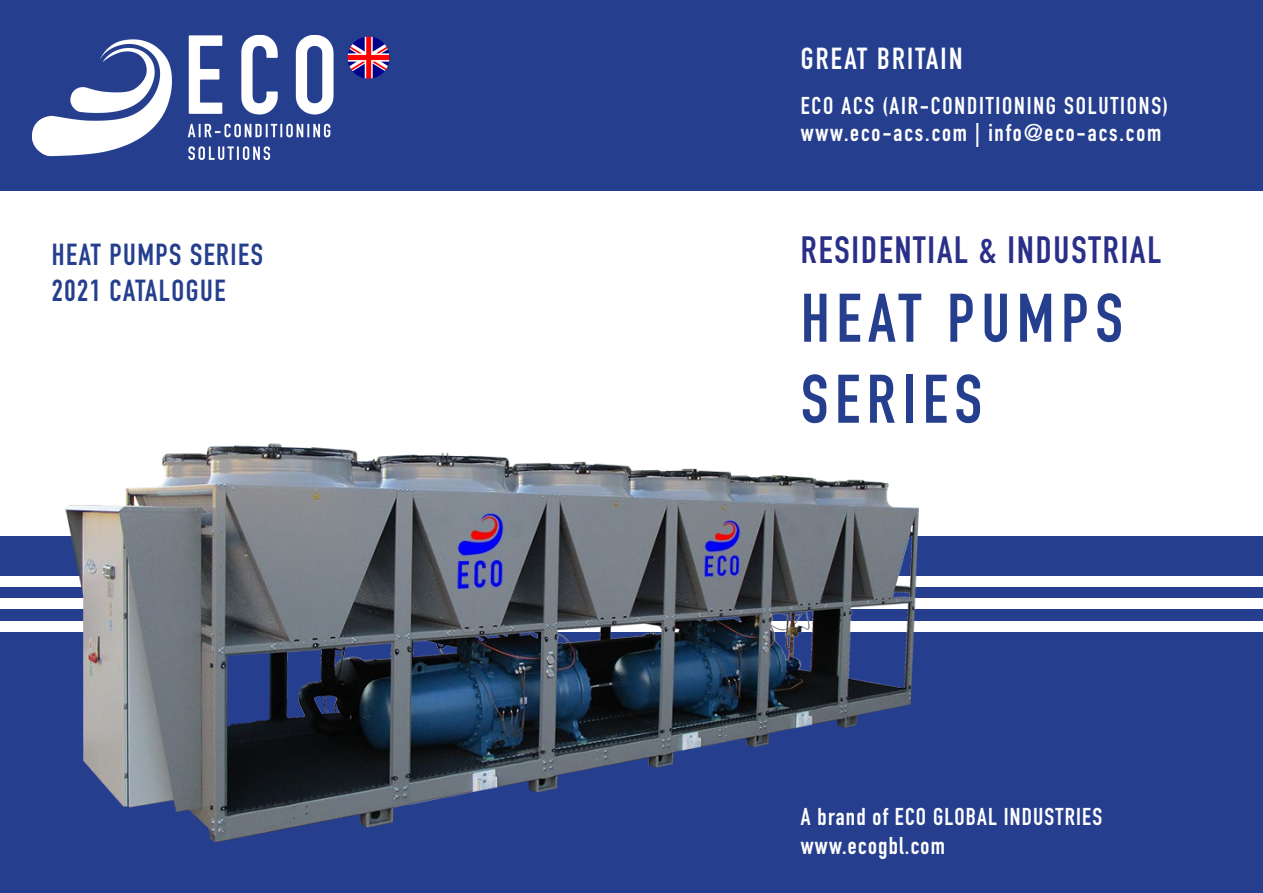
<style>
.page{position:relative;width:1263px;height:893px;background:#253f8e}
.page>*{position:absolute;margin:0;border:0;box-sizing:border-box;transform-origin:0 0}
.t1{font:700 67.5px "DIN Condensed";letter-spacing:.1em;color:#253f8e}
.t2{font:700 37.5px "DIN Condensed";letter-spacing:.05em;color:#2a2f87}
.t3{font:700 30px "DIN Condensed";letter-spacing:.05em;color:#253f8e}
.t4{font:700 30px "DIN Condensed";letter-spacing:.075em;color:#fff}
.t5{font:700 24px "DIN Condensed";letter-spacing:.075em;color:#fff}
.t6{font:700 24px "DIN Condensed";letter-spacing:.05em;color:#fff}
</style>
<div class="page">
<div style="left:0;top:191px;width:1263px;height:345px;background:#fff"></div>
<div style="left:0;top:576px;width:1263px;height:11px;background:#fff"></div>
<div style="left:0;top:599px;width:1263px;height:10px;background:#fff"></div>
<div style="left:0;top:621px;width:1263px;height:11px;background:#fff"></div>
<img style="left:54px;top:443px;width:878px;height:400px">
<img style="left:32px;top:34px;width:358px;height:126px">
<p class="t4" style="left:801px;top:38px;width:163px">GREAT BRITAIN</p>
<p class="t5" style="left:801px;top:89px;width:369px">ECO ACS (AIR-CONDITIONING SOLUTIONS)</p>
<p class="t5" style="left:801px;top:116px;width:362px">www.eco-acs.com | info@eco-acs.com</p>
<p class="t3" style="left:52px;top:234px;width:213px">HEAT PUMPS SERIES</p>
<p class="t2" style="left:801px;top:224px;width:362px">RESIDENTIAL &amp; INDUSTRIAL</p>
<p class="t3" style="left:52px;top:270px;width:175px">2021 CATALOGUE</p>
<p class="t1" style="left:801px;top:273px;width:323px">HEAT PUMPS</p>
<p class="t1" style="left:801px;top:354px;width:183px">SERIES</p>
<p class="t6" style="left:801px;top:801px;width:303px">A brand of ECO GLOBAL INDUSTRIES</p>
<p class="t6" style="left:801px;top:830px;width:145px">www.ecogbl.com</p>
</div>
